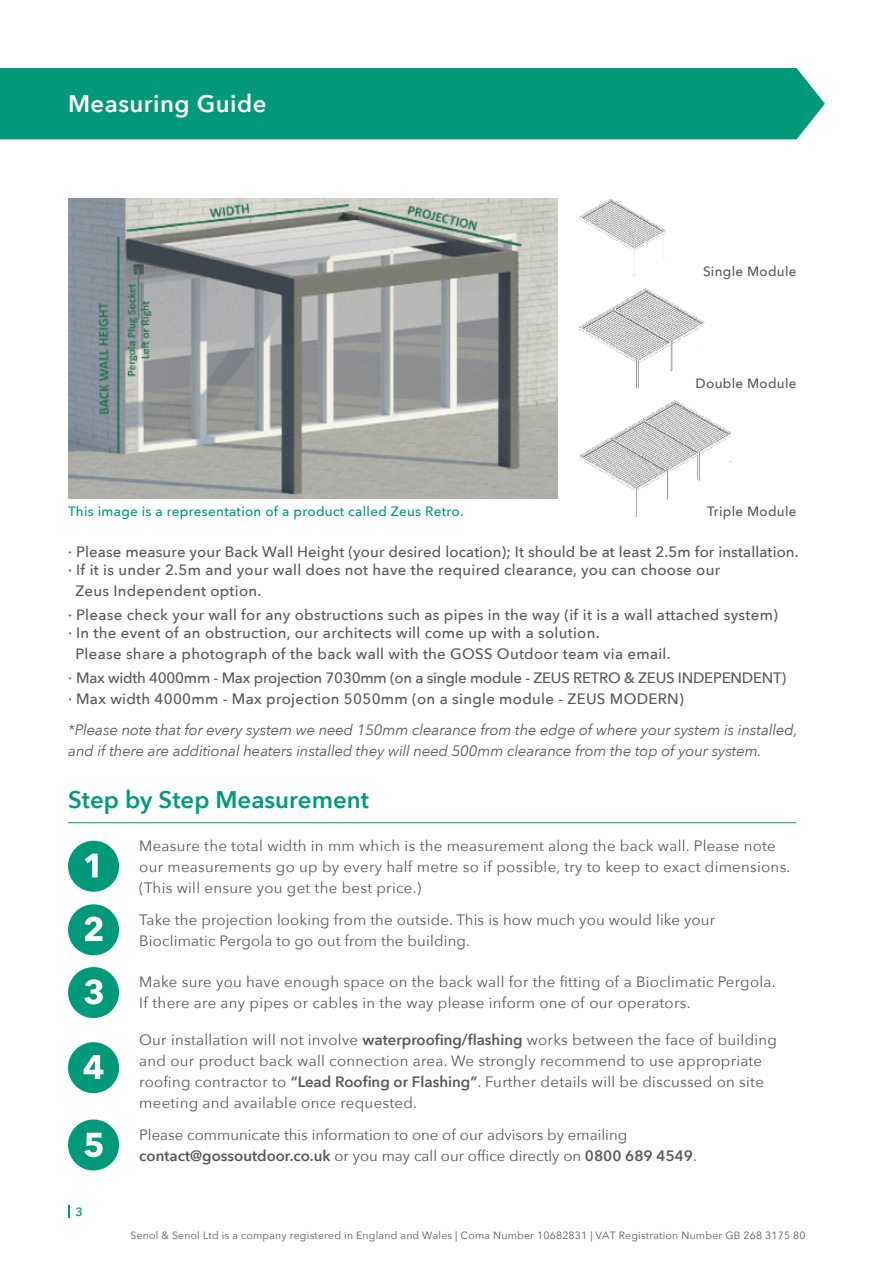
<style>
.page{position:relative;width:893px;height:1263px;background:#fff}
.page>*{position:absolute;margin:0;border:0;box-sizing:border-box;transform-origin:0 0}
.t1{font:600 24px "Avenir Next";color:#009a7b}
.t2{font:600 24px "Avenir Next";letter-spacing:.02em;color:#fff}
.t3{font:15px/21px "Avenir Next";letter-spacing:.02em;color:#58595b}
.t4{font:500 15px/18px "Avenir Next";letter-spacing:.02em;color:#58595b}
.t5{font:italic 15px/21px "Avenir Next";letter-spacing:-.01em;color:#58595b}
.t6{font:500 15px/21px "Avenir Next";letter-spacing:-.015em;color:#58595b}
.t7{font:15px/21px "Avenir Next";color:#58595b}
.t8{font:500 13.5px "Avenir Next";letter-spacing:.02em;color:#009a7b}
.t9{font:500 13.5px "Avenir Next";letter-spacing:.02em;color:#58595b}
.t10{font:600 12px "Avenir Next";color:#009a7b}
.t11{font:10.5px "Avenir Next";letter-spacing:.02em;color:#58595b}
.s1{font-weight:600}
</style>
<div class="page">
<svg style="left:69px;top:1205px;width:1px;height:13px"></svg>
<img style="left:68px;top:198px;width:490px;height:300px">
<div style="left:0;top:68px;width:825px;height:71px;background:#009a7b"></div>
<hr style="left:68px;top:822px;width:729px;height:1px;background:#009a7b">
<div style="left:68px;top:841px;width:51px;height:51px;background:#009a7b;border-radius:50%"></div>
<svg style="left:85px;top:853px;width:13px;height:24px"></svg>
<div style="left:68px;top:904px;width:51px;height:51px;background:#009a7b;border-radius:50%"></div>
<svg style="left:85px;top:916px;width:17px;height:25px"></svg>
<div style="left:68px;top:967px;width:51px;height:51px;background:#009a7b;border-radius:50%"></div>
<svg style="left:84px;top:979px;width:19px;height:25px"></svg>
<div style="left:68px;top:1042px;width:51px;height:51px;background:#009a7b;border-radius:50%"></div>
<svg style="left:84px;top:1055px;width:19px;height:24px"></svg>
<div style="left:68px;top:1119px;width:51px;height:51px;background:#009a7b;border-radius:50%"></div>
<svg style="left:84px;top:1133px;width:19px;height:24px"></svg>
<img style="left:579px;top:288px;width:126px;height:100px">
<img style="left:579px;top:400px;width:152px;height:116px">
<img style="left:579px;top:198px;width:87px;height:77px">
<h1 class="t2" style="left:68px;top:83px;width:200px">Measuring Guide</h1>
<p class="t9" style="left:703px;top:259px;width:95px">Single Module</p>
<p class="t9" style="left:696px;top:371px;width:102px">Double Module</p>
<p class="t8" style="left:68px;top:500px;width:397px">This image is a representation of a product called Zeus Retro.</p>
<p class="t9" style="left:707px;top:500px;width:91px">Triple Module</p>
<p class="t4" style="left:68px;top:542px;width:732px">· Please measure your Back Wall Height (your desired location); It should be at least 2.5m for installation. · If it is under 2.5m and your wall does not have the required clearance, you can choose our</p>
<p class="t4" style="left:68px;top:578px;width:711px;line-height:24px;text-indent:7px">Zeus Independent option.<br>· Please check your wall for any obstructions such as pipes in the way (if it is a wall attached system)</p>
<p class="t4" style="left:75px;top:621px;width:597px;line-height:21px;text-indent:-7px">· In the event of an obstruction, our architects will come up with a solution.<br>Please share a photograph of the back wall with the GOSS Outdoor team via email.</p>
<p class="t6" style="left:68px;top:666px;width:719px">· Max width 4000mm - Max projection 7030mm (on a single module - ZEUS RETRO &amp; ZEUS INDEPENDENT) · Max width 4000mm - Max projection 5050mm (on a single module - ZEUS MODERN)</p>
<p class="t5" style="left:68px;top:718px;width:731px">*Please note that for every system we need 150mm clearance from the edge of where your system is installed, and if there are additional heaters installed they will need 500mm clearance from the top of your system.</p>
<h1 class="t1" style="left:68px;top:779px;width:302px">Step by Step Measurement</h1>
<p class="t3" style="left:139px;top:834px;width:653px">Measure the total width in mm which is the measurement along the back wall. Please note our measurements go up by every half metre so if possible, try to keep to exact dimensions. (This will ensure you get the best price.)</p>
<p class="t3" style="left:139px;top:908px;width:577px">Take the projection looking from the outside. This is how much you would like your<br>Bioclimatic Pergola to go out from the building.</p>
<p class="t3" style="left:139px;top:971px;width:638px">Make sure you have enough space on the back wall for the fitting of a Bioclimatic Pergola.<br>If there are any pipes or cables in the way please inform one of our operators.</p>
<p class="t3" style="left:139px;top:1028px;width:639px">Our installation will not involve <span class="s1">waterproofing/flashing</span> works between the face of building and our product back wall connection area. We strongly recommend to use appropriate roofing contractor to <span class="s1">“Lead Roofing or Flashing”</span>. Further details will be discussed on site meeting and available once requested.</p>
<p class="t7" style="left:139px;top:1123px;width:559px">Please communicate this information to one of our advisors by emailing <span class="s1">contact@gossoutdoor.co.uk</span> or you may call our office directly on <span class="s1">0800 689 4549</span>.</p>
<p class="t10" style="left:75px;top:1201px;width:9px">3</p>
<p class="t11" style="left:131px;top:1226px;width:677px">Senol &amp; Senol Ltd is a company registered in England and Wales | Coma Number 10682831 | VAT Registration Number GB 268 3175 80</p>
</div>
